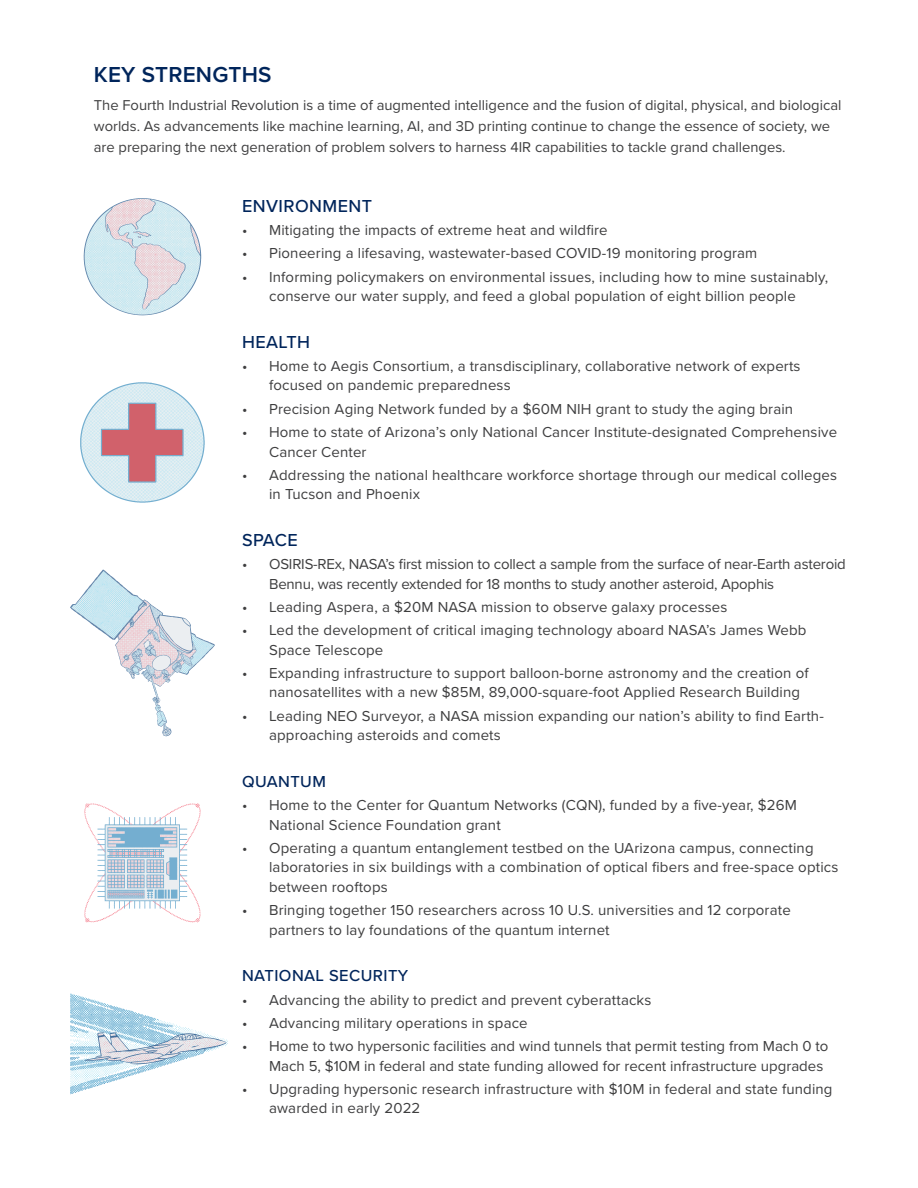
<style>
.page{position:relative;width:918px;height:1188px;background:#fff}
.page>*{position:absolute;margin:0;border:0;box-sizing:border-box;transform-origin:0 0}
.t1{font:600 22.5px "Proxima Nova";letter-spacing:.01em;color:#00255b}
.t2{font:500 18px "Proxima Nova";letter-spacing:.025em;color:#00255b}
.t3{font:500 16.5px "Proxima Nova";letter-spacing:.025em;color:#00255b}
.t4{font:15px/19.5px "Proxima Nova";letter-spacing:.01em;color:#3e3e3f}
.t5{font:15px/19.5px "Proxima Nova";letter-spacing:-.015em;color:#3e3e3f}
.t6{font:14.85px/21px "Proxima Nova";color:#3e3e3f}
</style>
<div class="page">
<svg style="left:84px;top:803px;width:117px;height:119px"></svg>
<svg style="left:70px;top:570px;width:145px;height:166px"></svg>
<svg style="left:84px;top:198px;width:117px;height:117px"></svg>
<svg style="left:80px;top:382px;width:125px;height:121px"></svg>
<svg style="left:70px;top:994px;width:158px;height:100px"></svg>
<p class="t1" style="left:94px;top:58px;width:179px">KEY STRENGTHS</p>
<p class="t6" style="left:94px;top:94px;width:749px">The Fourth Industrial Revolution is a time of augmented intelligence and the fusion of digital, physical, and biological worlds. As advancements like machine learning, AI, and 3D printing continue to change the essence of society, we are preparing the next generation of problem solvers to harness 4IR capabilities to tackle grand challenges.</p>
<p class="t2" style="left:242px;top:193px;width:132px">ENVIRONMENT</p>
<p class="t4" style="left:242px;top:220px;width:367px">• Mitigating the impacts of extreme heat and wildfire</p>
<p class="t4" style="left:242px;top:243px;width:517px">• Pioneering a lifesaving, wastewater-based COVID-19 monitoring program</p>
<p class="t4" style="left:242px;top:266px;width:588px;text-align:center">• Informing policymakers on environmental issues, including how to mine sustainably, conserve our water supply, and feed a global population of eight billion people</p>
<p class="t2" style="left:242px;top:328px;width:70px">HEALTH</p>
<p class="t4" style="left:269px;top:356px;width:533px;text-indent:-27px">• Home to Aegis Consortium, a transdisciplinary, collaborative network of experts focused on pandemic preparedness</p>
<p class="t4" style="left:242px;top:398px;width:553px">• Precision Aging Network funded by a $60M NIH grant to study the aging brain</p>
<p class="t4" style="left:269px;top:422px;width:570px;text-indent:-27px">• Home to state of Arizona’s only National Cancer Institute-designated Comprehensive<br>Cancer Center</p>
<p class="t4" style="left:269px;top:464px;width:570px;text-indent:-27px">• Addressing the national healthcare workforce shortage through our medical colleges in Tucson and Phoenix</p>
<p class="t2" style="left:242px;top:526px;width:57px">SPACE</p>
<p class="t5" style="left:269px;top:554px;width:578px;text-indent:-27px">• OSIRIS-REx, NASA’s first mission to collect a sample from the surface of near-Earth asteroid<br>Bennu, was recently extended for 18 months to study another asteroid, Apophis</p>
<p class="t4" style="left:242px;top:597px;width:487px">• Leading Aspera, a $20M NASA mission to observe galaxy processes</p>
<p class="t4" style="left:269px;top:620px;width:539px;text-indent:-27px">• Led the development of critical imaging technology aboard NASA’s James Webb<br>Space Telescope</p>
<p class="t4" style="left:269px;top:663px;width:541px;text-indent:-27px">• Expanding infrastructure to support balloon-borne astronomy and the creation of nanosatellites with a new $85M, 89,000-square-foot Applied Research Building</p>
<p class="t4" style="left:269px;top:705px;width:556px;text-indent:-27px">• Leading NEO Surveyor, a NASA mission expanding our nation’s ability to find Earth&shy;approaching asteroids and comets</p>
<p class="t3" style="left:242px;top:769px;width:85px">QUANTUM</p>
<p class="t4" style="left:269px;top:795px;width:529px;text-indent:-27px">• Home to the Center for Quantum Networks (CQN), funded by a five-year, $26M<br>National Science Foundation grant</p>
<p class="t4" style="left:269px;top:837px;width:571px;text-indent:-27px">• Operating a quantum entanglement testbed on the UArizona campus, connecting laboratories in six buildings with a combination of optical fibers and free-space optics between rooftops</p>
<p class="t4" style="left:269px;top:900px;width:523px;text-indent:-27px">• Bringing together 150 researchers across 10 U.S. universities and 12 corporate partners to lay foundations of the quantum internet</p>
<p class="t3" style="left:242px;top:963px;width:168px">NATIONAL SECURITY</p>
<p class="t4" style="left:242px;top:989px;width:411px">• Advancing the ability to predict and prevent cyberattacks</p>
<p class="t4" style="left:242px;top:1012px;width:287px">• Advancing military operations in space</p>
<p class="t4" style="left:269px;top:1036px;width:561px;text-indent:-27px">• Home to two hypersonic facilities and wind tunnels that permit testing from Mach 0 to<br>Mach 5, $10M in federal and state funding allowed for recent infrastructure upgrades</p>
<p class="t4" style="left:269px;top:1078px;width:565px;text-indent:-27px">• Upgrading hypersonic research infrastructure with $10M in federal and state funding awarded in early 2022</p>
</div>
